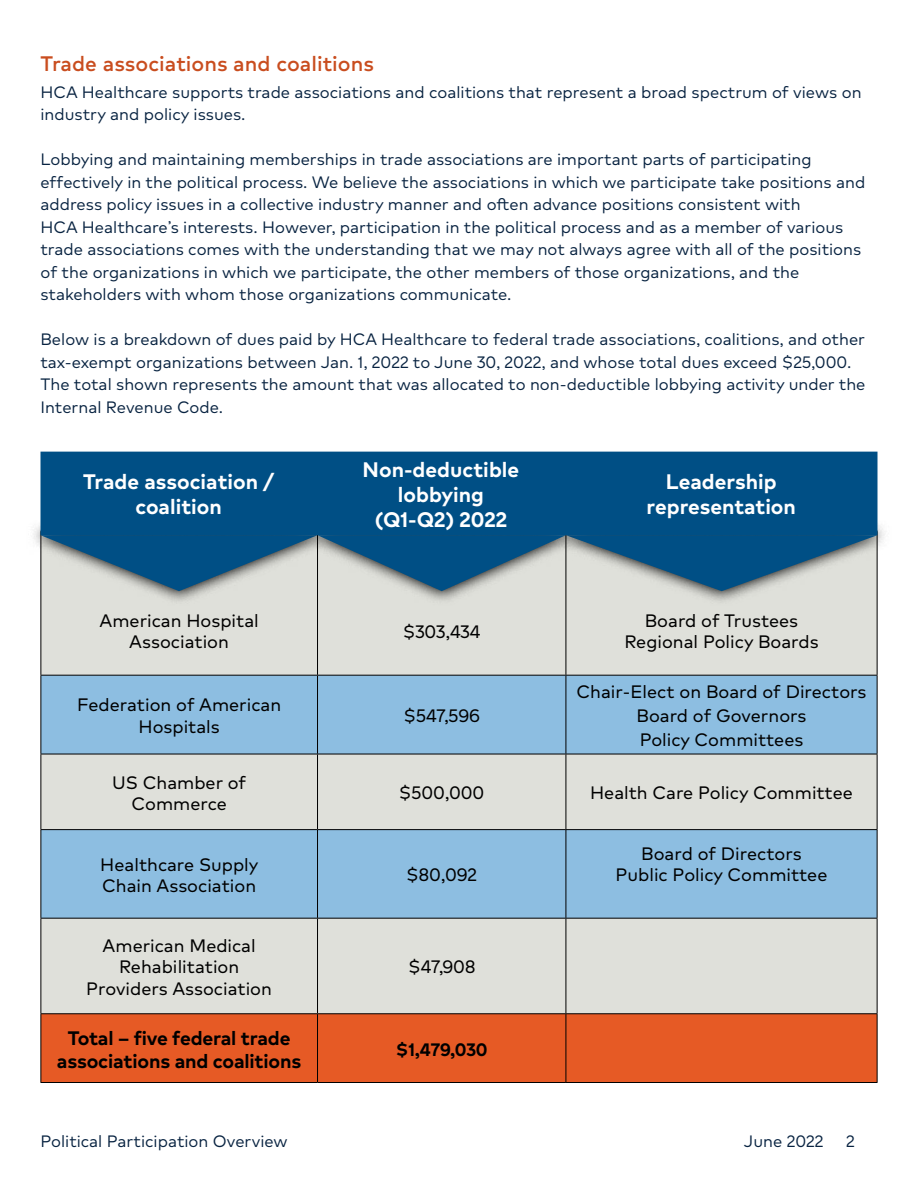
<style>
.page{position:relative;width:918px;height:1188px;background:#fff}
.page>*{position:absolute;margin:0;border:0;box-sizing:border-box;transform-origin:0 0}
.t1{font:700 21px/25.2px "Markfor HCA";color:#fff;text-align:center}
.t2{font:500 21px "Markfor HCA";color:#c94d1f}
.t3{font:700 19.5px/23.4px "Markfor HCA";letter-spacing:-.01em;color:#000;text-align:center}
.t4{font:18px/21.6px "Markfor HCA";color:#000;text-align:center}
.t5{font:700 18px "Markfor HCA";letter-spacing:-.005em;color:#000}
.t6{font:16.5px/22.5px "Markfor HCA";color:#082341}
</style>
<div class="page">
<div style="left:41px;top:606px;width:836px;height:407px;background:#dfe0da"></div>
<svg style="left:41px;top:676px;width:836px;height:242px;background:#a5c7dd"></svg>
<div style="left:41px;top:1014px;width:836px;height:68px;background:#e65a25"></div>
<hr style="left:40px;top:531px;width:1px;height:144px;background:#000">
<hr style="left:317px;top:531px;width:1px;height:144px;background:#000">
<hr style="left:566px;top:531px;width:1px;height:144px;background:#000">
<hr style="left:877px;top:531px;width:1px;height:144px;background:#000">
<hr style="left:40px;top:675px;width:278px;height:1px;background:#000">
<hr style="left:40px;top:676px;width:1px;height:78px;background:#000">
<hr style="left:318px;top:675px;width:248px;height:1px;background:#000">
<hr style="left:317px;top:676px;width:1px;height:78px;background:#000">
<hr style="left:566px;top:675px;width:312px;height:1px;background:#000">
<hr style="left:566px;top:676px;width:1px;height:78px;background:#000">
<hr style="left:877px;top:676px;width:1px;height:78px;background:#000">
<hr style="left:40px;top:754px;width:278px;height:1px;background:#000">
<hr style="left:40px;top:754px;width:1px;height:75px;background:#000">
<hr style="left:318px;top:754px;width:248px;height:1px;background:#000">
<hr style="left:317px;top:754px;width:1px;height:75px;background:#000">
<hr style="left:566px;top:754px;width:312px;height:1px;background:#000">
<hr style="left:566px;top:754px;width:1px;height:75px;background:#000">
<hr style="left:877px;top:754px;width:1px;height:75px;background:#000">
<hr style="left:40px;top:829px;width:278px;height:1px;background:#000">
<hr style="left:40px;top:830px;width:1px;height:88px;background:#000">
<hr style="left:318px;top:829px;width:248px;height:1px;background:#000">
<hr style="left:317px;top:830px;width:1px;height:88px;background:#000">
<hr style="left:566px;top:829px;width:312px;height:1px;background:#000">
<hr style="left:566px;top:830px;width:1px;height:88px;background:#000">
<hr style="left:877px;top:830px;width:1px;height:88px;background:#000">
<hr style="left:40px;top:918px;width:278px;height:1px;background:#000">
<hr style="left:40px;top:919px;width:1px;height:94px;background:#000">
<hr style="left:318px;top:918px;width:248px;height:1px;background:#000">
<hr style="left:317px;top:919px;width:1px;height:94px;background:#000">
<hr style="left:566px;top:918px;width:312px;height:1px;background:#000">
<hr style="left:566px;top:919px;width:1px;height:94px;background:#000">
<hr style="left:877px;top:919px;width:1px;height:94px;background:#000">
<hr style="left:40px;top:1013px;width:278px;height:1px;background:#000">
<hr style="left:40px;top:1014px;width:1px;height:68px;background:#000">
<hr style="left:318px;top:1013px;width:248px;height:1px;background:#000">
<hr style="left:317px;top:1014px;width:1px;height:68px;background:#000">
<hr style="left:566px;top:1013px;width:312px;height:1px;background:#000">
<hr style="left:566px;top:1014px;width:1px;height:68px;background:#000">
<hr style="left:877px;top:1014px;width:1px;height:68px;background:#000">
<hr style="left:40px;top:1082px;width:278px;height:1px;background:#000">
<hr style="left:318px;top:1082px;width:248px;height:1px;background:#000">
<hr style="left:566px;top:1082px;width:312px;height:1px;background:#000">
<svg style="left:33px;top:526px;width:270px;height:80px;background:#dedfda"></svg>
<svg style="left:581px;top:525px;width:304px;height:81px;background:#dedfd9"></svg>
<svg style="left:303px;top:591px;width:278px;height:15px;background:#dadbd5"></svg>
<svg style="left:40px;top:535px;width:838px;height:56px;background:#628aa2"></svg>
<div style="left:40px;top:452px;width:838px;height:83px;background:#004f85"></div>
<h2 class="t2" style="left:40px;top:47px;width:335px">Trade associations and coalitions</h2>
<p class="t6" style="left:40px;top:80px;width:823px">HCA Healthcare supports trade associations and coalitions that represent a broad spectrum of views on industry and policy issues.</p>
<p class="t6" style="left:40px;top:147px;width:826px">Lobbying and maintaining memberships in trade associations are important parts of participating effectively in the political process. We believe the associations in which we participate take positions and address policy issues in a collective industry manner and often advance positions consistent with<br>HCA Healthcare’s interests. However, participation in the political process and as a member of various trade associations comes with the understanding that we may not always agree with all of the positions of the organizations in which we participate, the other members of those organizations, and the stakeholders with whom those organizations communicate.</p>
<p class="t6" style="left:40px;top:327px;width:827px">Below is a breakdown of dues paid by HCA Healthcare to federal trade associations, coalitions, and other tax-exempt organizations between Jan. 1, 2022 to June 30, 2022, and whose total dues exceed $25,000.<br>The total shown represents the amount that was allocated to non-deductible lobbying activity under the Internal Revenue Code.</p>
<p class="t1" style="left:83px;top:468px;width:193px">Trade association / coalition</p>
<p class="t1" style="left:363px;top:455px;width:158px">Non-deductible lobbying (Q1-Q2) 2022</p>
<p class="t1" style="left:647px;top:468px;width:151px">Leadership representation</p>
<p class="t4" style="left:100px;top:610px;width:161px">American Hospital<br>Association</p>
<p class="t4" style="left:403px;top:621px;width:79px">$303,434</p>
<p class="t4" style="left:624px;top:610px;width:196px">Board of Trustees<br>Regional Policy Boards</p>
<p class="t4" style="left:77px;top:694px;width:206px">Federation of American<br>Hospitals</p>
<p class="t4" style="left:403px;top:705px;width:78px">$547,596</p>
<p class="t4" style="left:576px;top:680px;width:292px;line-height:24px">Chair-Elect on Board of Directors<br>Board of Governors<br>Policy Committees</p>
<p class="t4" style="left:112px;top:771px;width:136px">US Chamber of<br>Commerce</p>
<p class="t4" style="left:399px;top:782px;width:87px">$500,000</p>
<p class="t4" style="left:590px;top:782px;width:264px">Health Care Policy Committee</p>
<p class="t4" style="left:100px;top:854px;width:160px;text-align:left">Healthcare Supply<br>Chain Association</p>
<p class="t4" style="left:406px;top:864px;width:72px">$80,092</p>
<p class="t4" style="left:86px;top:935px;width:187px">American Medical<br>Rehabilitation<br>Providers Association</p>
<p class="t4" style="left:408px;top:956px;width:69px">$47,908</p>
<p class="t3" style="left:57px;top:1025px;width:246px">Total – five federal trade associations and coalitions</p>
<p class="t5" style="left:396px;top:1035px;width:93px">$1,479,030</p>
<p class="t4" style="left:616px;top:843px;width:213px">Board of Directors<br>Public Policy Committee</p>
<p class="t6" style="left:40px;top:1129px;width:249px">Political Participation Overview</p>
<p class="t6" style="left:744px;top:1129px;width:81px">June 2022</p>
<p class="t6" style="left:846px;top:1129px;width:10px">2</p>
</div>
